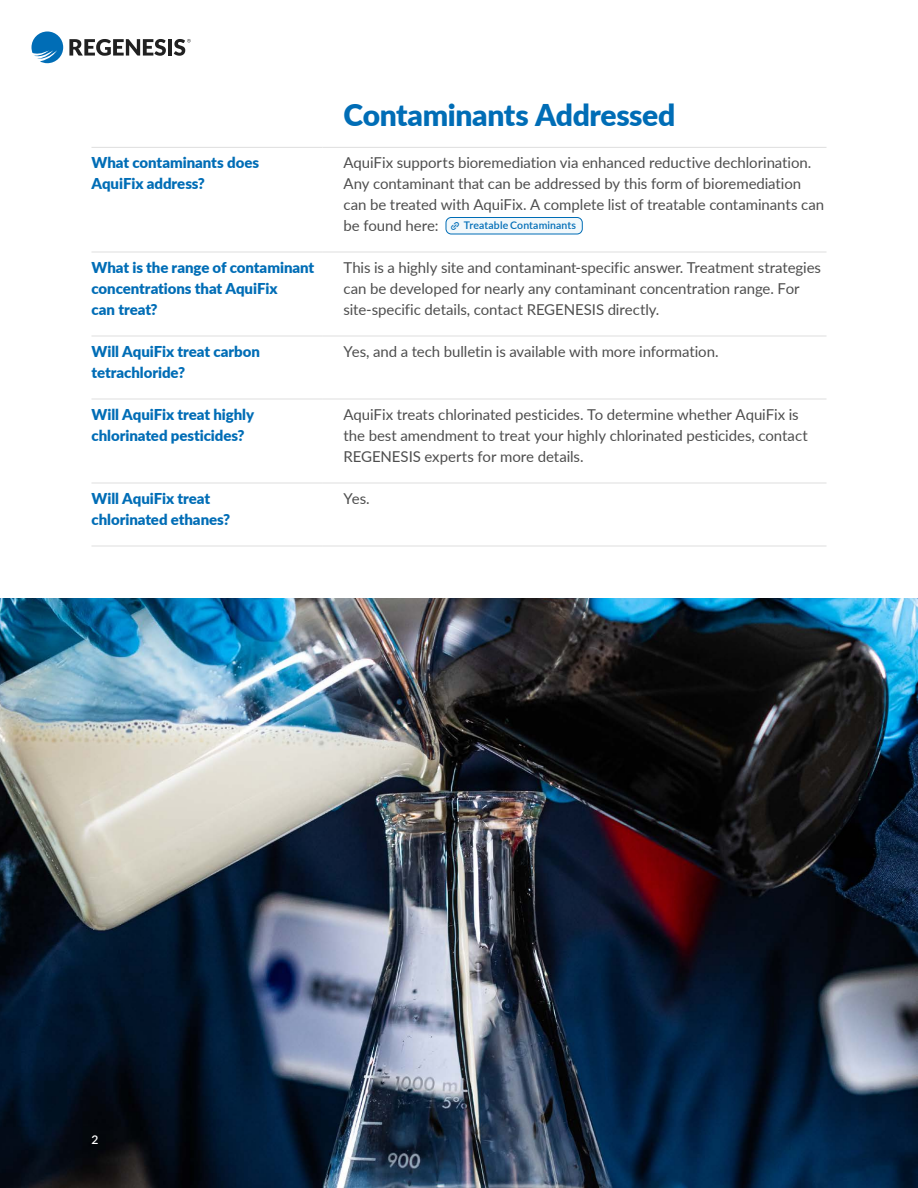
<style>
.page{position:relative;width:918px;height:1188px;background:#fff}
.page>*{position:absolute;margin:0;border:0;box-sizing:border-box;transform-origin:0 0}
.t1{font:900 30px "Lato";letter-spacing:-.015em;color:#006db6}
.t2{font:15px/21px "Lato";letter-spacing:-.005em;color:#4e4e4e}
.t3{font:900 15px/21px "Lato";letter-spacing:-.005em;color:#006db6}
.t4{font:600 12px "Lato";color:#fff}
.t5{font:600 10.5px "Lato";letter-spacing:.01em;color:#006db7}
</style>
<div class="page">
<img style="left:0;top:598px;width:918px;height:590px">
<div style="left:77px;top:1119px;width:36px;height:40px;background:#03070c"></div>
<hr style="left:92px;top:147px;width:230px;height:1px;background:#dedede">
<hr style="left:322px;top:147px;width:504px;height:1px;background:#dedede">
<hr style="left:92px;top:252px;width:230px;height:1px;background:#dedede">
<hr style="left:322px;top:252px;width:504px;height:1px;background:#dedede">
<hr style="left:92px;top:336px;width:230px;height:1px;background:#dedede">
<hr style="left:322px;top:336px;width:504px;height:1px;background:#dedede">
<hr style="left:92px;top:399px;width:230px;height:1px;background:#dedede">
<hr style="left:322px;top:399px;width:504px;height:1px;background:#dedede">
<hr style="left:92px;top:483px;width:230px;height:1px;background:#dedede">
<hr style="left:322px;top:483px;width:504px;height:1px;background:#dedede">
<hr style="left:92px;top:546px;width:230px;height:1px;background:#dedede">
<hr style="left:322px;top:546px;width:504px;height:1px;background:#dedede">
<div style="left:446px;top:218px;width:136px;height:16px;background:#f2f8fb;border-radius:5px"></div>
<div style="left:446px;top:217px;width:137px;height:17px;border:1px solid #006db6;border-radius:5px"></div>
<svg style="left:32px;top:32px;width:31px;height:31px"></svg>
<svg style="left:69px;top:39px;width:97px;height:17px"></svg>
<hr style="left:168px;top:39px;width:4px;height:17px;background:#212121">
<svg style="left:174px;top:39px;width:17px;height:17px"></svg>
<h1 class="t1" style="left:344px;top:92px;width:333px">Contaminants Addressed</h1>
<p class="t3" style="left:92px;top:151px;width:169px">What contaminants does<br>AquiFix address?</p>
<p class="t2" style="left:344px;top:151px;width:482px">AquiFix supports bioremediation via enhanced reductive dechlorination.<br>Any contaminant that can be addressed by this form of bioremediation can be treated with AquiFix. A complete list of treatable contaminants can be found here:</p>
<p class="t5" style="left:464px;top:218px;width:114px">Treatable Contaminants</p>
<p class="t3" style="left:92px;top:256px;width:224px">What is the range of contaminant concentrations that AquiFix<br>can treat?</p>
<p class="t2" style="left:344px;top:256px;width:479px">This is a highly site and contaminant-specific answer. Treatment strategies can be developed for nearly any contaminant concentration range. For site-specific details, contact REGENESIS directly.</p>
<p class="t3" style="left:92px;top:340px;width:170px">Will AquiFix treat carbon tetrachloride?</p>
<p class="t2" style="left:344px;top:340px;width:377px">Yes, and a tech bulletin is available with more information.</p>
<p class="t3" style="left:92px;top:403px;width:164px">Will AquiFix treat highly chlorinated pesticides?</p>
<p class="t2" style="left:344px;top:403px;width:466px">AquiFix treats chlorinated pesticides. To determine whether AquiFix is the best amendment to treat your highly chlorinated pesticides, contact<br>REGENESIS experts for more details.</p>
<p class="t3" style="left:92px;top:487px;width:140px">Will AquiFix treat chlorinated ethanes?</p>
<p class="t2" style="left:344px;top:487px;width:28px">Yes.</p>
<p class="t4" style="left:92px;top:1131px;width:8px">2</p>
</div>
